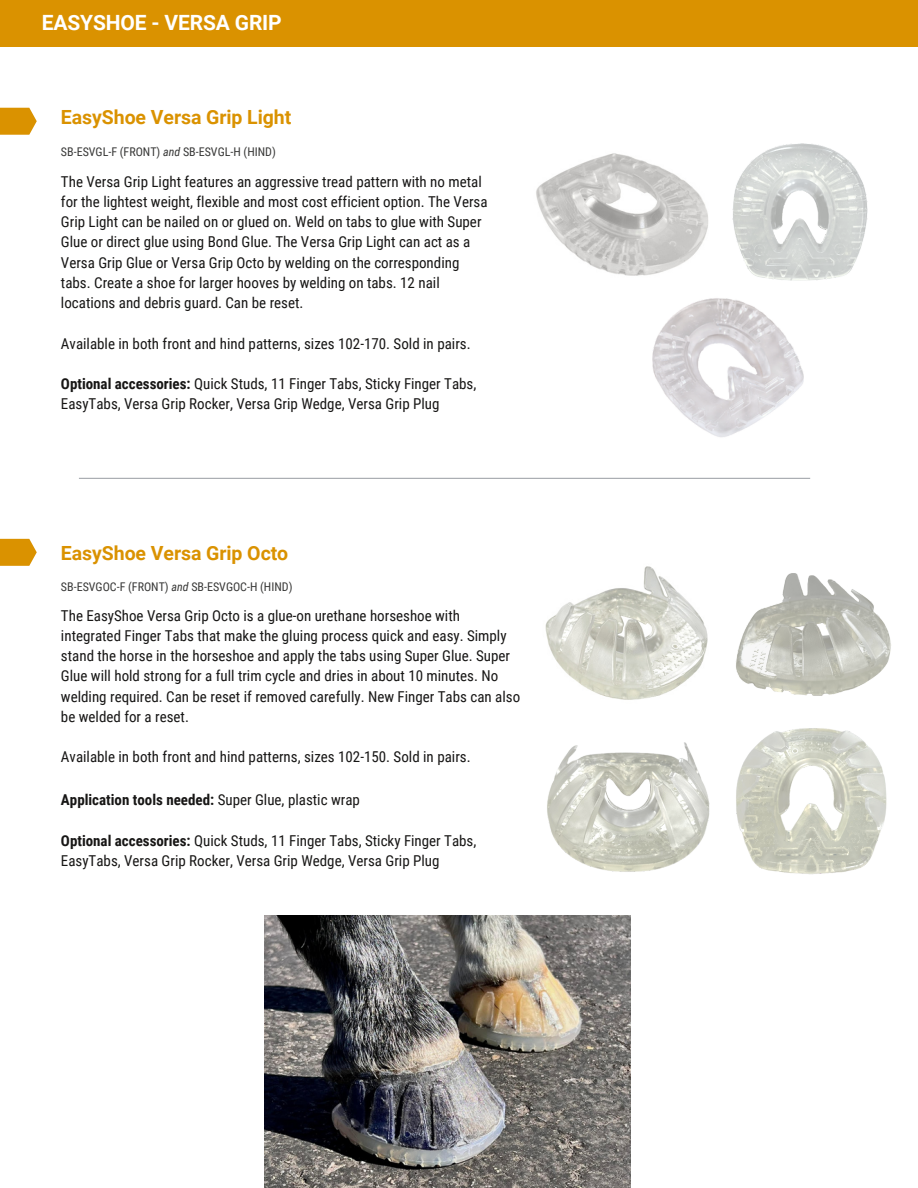
<style>
.page{position:relative;width:918px;height:1188px;background:#fff}
.page>*{position:absolute;margin:0;border:0;box-sizing:border-box;transform-origin:0 0}
.t1{font:700 21px "Roboto";letter-spacing:-.005em;color:#fff}
.t2{font:700 19.5px "Roboto";letter-spacing:-.005em;color:#da9200}
.t3{font:15px/20.2px "Roboto Condensed";color:#171615}
.t4{font:700 15px "Roboto Condensed";color:#171615}
.t5{font:12px "Roboto Condensed";color:#383837}
.s1{font-style:italic}
.s2{font-weight:700}
.s3{font-weight:400}
</style>
<div class="page">
<img style="left:536px;top:153px;width:173px;height:123px">
<svg style="left:0;top:108px;width:37px;height:27px"></svg>
<div style="left:0;top:0;width:918px;height:47px;background:#da9200"></div>
<svg style="left:0;top:539px;width:37px;height:27px"></svg>
<img style="left:545px;top:566px;width:163px;height:134px">
<img style="left:547px;top:742px;width:163px;height:130px">
<img style="left:736px;top:573px;width:155px;height:123px">
<img style="left:736px;top:728px;width:151px;height:147px">
<img style="left:732px;top:143px;width:136px;height:137px">
<hr style="left:79px;top:478px;width:731px;height:1px;background:#a4a7ac">
<img style="left:264px;top:915px;width:367px;height:273px">
<img style="left:629px;top:271px;width:192px;height:166px">
<h1 class="t1" style="left:42px;top:11px;width:241px">EASYSHOE - VERSA GRIP</h1>
<h2 class="t2" style="left:61px;top:106px;width:232px">EasyShoe Versa Grip Light</h2>
<p class="t5" style="left:61px;top:145px;width:216px">SB-ESVGL-F (FRONT) <span class="s1">and</span> SB-ESVGL-H (HIND)</p>
<p class="t3" style="left:61px;top:171px;width:428px">The Versa Grip Light features an aggressive tread pattern with no metal for the lightest weight, flexible and most cost efficient option. The Versa Grip Light can be nailed on or glued on. Weld on tabs to glue with Super Glue or direct glue using Bond Glue. The Versa Grip Light can act as a Versa Grip Glue or Versa Grip Octo by welding on the corresponding tabs. Create a shoe for larger hooves by welding on tabs. 12 nail locations and debris guard. Can be reset.</p>
<p class="t3" style="left:61px;top:333px;width:411px">Available in both front and hind patterns, sizes 102-170. Sold in pairs.</p>
<p class="t3" style="left:61px;top:374px;width:417px"><span class="s2">Optional accessories:</span> Quick Studs, 11 Finger Tabs, Sticky Finger Tabs,<br>EasyTabs, Versa Grip Rocker, Versa Grip Wedge, Versa Grip Plug</p>
<h2 class="t2" style="left:61px;top:542px;width:229px">EasyShoe Versa Grip Octo</h2>
<p class="t5" style="left:61px;top:580px;width:233px">SB-ESVGOC-F (FRONT) <span class="s1">and</span> SB-ESVGOC-H (HIND)</p>
<p class="t3" style="left:61px;top:605px;width:461px">The EasyShoe Versa Grip Octo is a glue-on urethane horseshoe with integrated Finger Tabs that make the gluing process quick and easy. Simply stand the horse in the horseshoe and apply the tabs using Super Glue. Super Glue will hold strong for a full trim cycle and dries in about 10 minutes. No welding required. Can be reset if removed carefully. New Finger Tabs can also be welded for a reset.</p>
<p class="t3" style="left:61px;top:747px;width:411px">Available in both front and hind patterns, sizes 102-150. Sold in pairs.</p>
<p class="t4" style="left:61px;top:791px;width:300px">Application tools needed: <span class="s3">Super Glue, plastic wrap</span></p>
<p class="t3" style="left:61px;top:830px;width:417px"><span class="s2">Optional accessories:</span> Quick Studs, 11 Finger Tabs, Sticky Finger Tabs,<br>EasyTabs, Versa Grip Rocker, Versa Grip Wedge, Versa Grip Plug</p>
</div>
